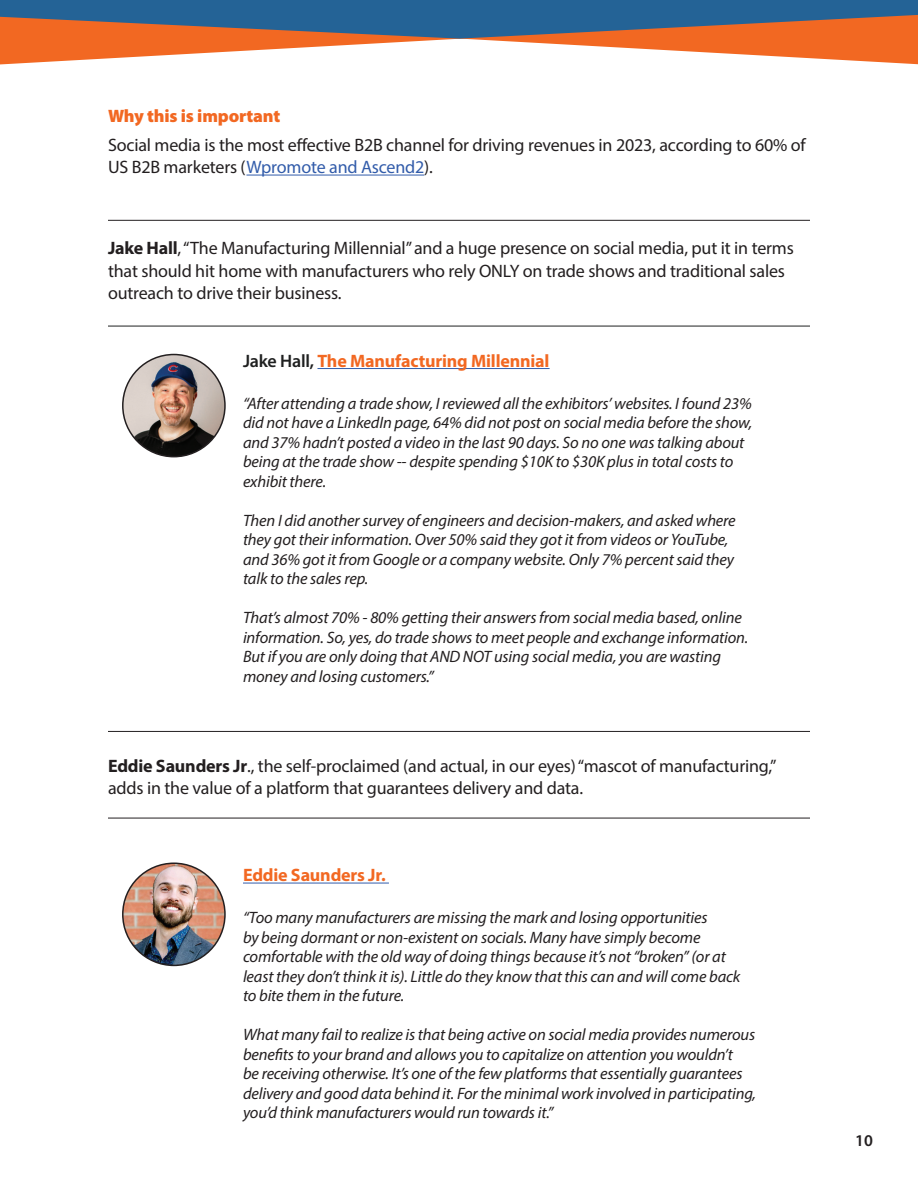
<style>
.page{position:relative;width:918px;height:1188px;background:#fff}
.page>*{position:absolute;margin:0;border:0;box-sizing:border-box;transform-origin:0 0}
.t1{font:18px/22.5px "Myriad Pro";letter-spacing:-.01em;color:#231f20}
.t2{font:700 18px "Myriad Pro";letter-spacing:-.01em;color:#f26822}
.t3{font:900 18px "Myriad Pro";letter-spacing:-.01em;color:#f26822}
.t4{font:italic 16.5px/19.5px "Myriad Pro";letter-spacing:-.01em;color:#231f20}
.t5{font:600 16.5px "Myriad Pro";color:#231f20}
.s1{color:#325caa}
.s2{font-weight:700}
.s3{font-weight:600;color:#1f2020}
</style>
<div class="page">
<svg style="left:0;top:39px;width:918px;height:25px"></svg>
<svg style="left:0;top:0;width:918px;height:39px;background:#626473"></svg>
<hr style="left:246px;top:175px;width:178px;height:1px;background:#325caa">
<hr style="left:108px;top:220px;width:702px;height:1px;background:#231f20">
<hr style="left:108px;top:326px;width:702px;height:1px;background:#1f2020">
<hr style="left:318px;top:368px;width:232px;height:1px;background:#325caa">
<hr style="left:108px;top:731px;width:702px;height:1px;background:#231f20">
<hr style="left:108px;top:818px;width:702px;height:1px;background:#231f20">
<hr style="left:243px;top:883px;width:146px;height:1px;background:#325caa">
<img style="left:123px;top:355px;width:102px;height:102px;border-radius:51px">
<div style="left:122px;top:354px;width:104px;height:103px;border:2px solid #231f20;border-radius:50%"></div>
<img style="left:123px;top:864px;width:102px;height:101px">
<div style="left:122px;top:863px;width:104px;height:103px;border:2px solid #231f20;border-radius:50%"></div>
<p class="t3" style="left:108px;top:105px;width:174px">Why this is important</p>
<p class="t1" style="left:108px;top:133px;width:699px">Social media is the most effective B2B channel for driving revenues in 2023, according to 60% of<br>US B2B marketers (<span class="s1">Wpromote and Ascend2</span>).</p>
<p class="t1" style="left:108px;top:237px;width:687px"><span class="s2">Jake Hall</span>, “The Manufacturing Millennial” and a huge presence on social media, put it in terms that should hit home with manufacturers who rely ONLY on trade shows and traditional sales outreach to drive their business.</p>
<p class="t2" style="left:243px;top:349px;width:308px"><span class="s3">Jake Hall,</span> The Manufacturing Millennial</p>
<p class="t4" style="left:243px;top:393px;width:511px">“After attending a trade show, I reviewed all the exhibitors’ websites. I found 23% did not have a LinkedIn page, 64% did not post on social media before the show, and 37% hadn’t posted a video in the last 90 days. So no one was talking about being at the trade show -- despite spending $10K to $30K plus in total costs to exhibit there.</p>
<p class="t4" style="left:243px;top:510px;width:494px">Then I did another survey of engineers and decision-makers, and asked where they got their information. Over 50% said they got it from videos or YouTube, and 36% got it from Google or a company website. Only 7% percent said they talk to the sales rep.</p>
<p class="t4" style="left:243px;top:608px;width:507px">That’s almost 70% - 80% getting their answers from social media based, online information. So, yes, do trade shows to meet people and exchange information.<br>But if you are only doing that AND NOT using social media, you are wasting money and losing customers.”</p>
<p class="t1" style="left:108px;top:754px;width:670px"><span class="s2">Eddie Saunders Jr</span>., the self-proclaimed (and actual, in our eyes) “mascot of manufacturing,” adds in the value of a platform that guarantees delivery and data.</p>
<p class="t2" style="left:243px;top:863px;width:144px">Eddie Saunders Jr.</p>
<p class="t4" style="left:243px;top:908px;width:499px">“Too many manufacturers are missing the mark and losing opportunities<br>by being dormant or non-existent on socials. Many have simply become comfortable with the old way of doing things because it’s not “broken” (or at least they don’t think it is). Little do they know that this can and will come back to bite them in the future.</p>
<p class="t4" style="left:243px;top:1025px;width:515px">What many fail to realize is that being active on social media provides numerous benefits to your brand and allows you to capitalize on attention you wouldn’t<br>be receiving otherwise. It’s one of the few platforms that essentially guarantees delivery and good data behind it. For the minimal work involved in participating, you’d think manufacturers would run towards it.”</p>
<p class="t5" style="left:855px;top:1130px;width:19px">10</p>
</div>
